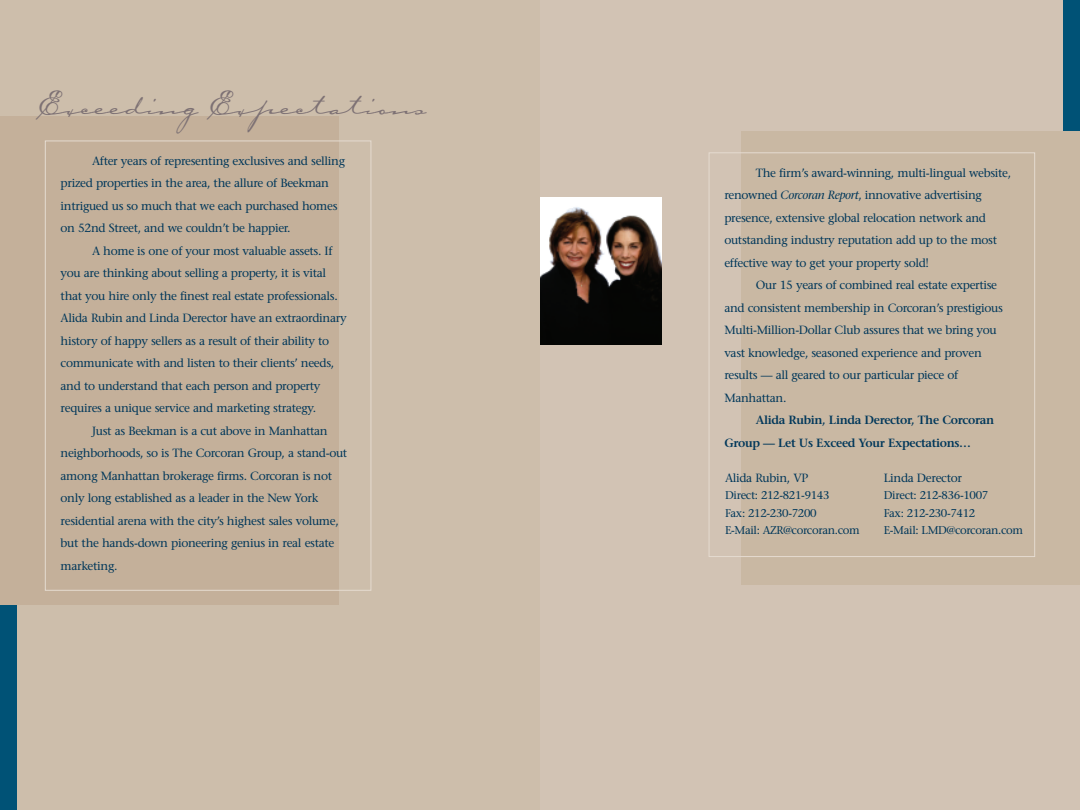
<style>
.page{position:relative;width:1080px;height:810px;background:#fff}
.page>*{position:absolute;margin:0;border:0;box-sizing:border-box;transform-origin:0 0}
.t1{font:43.75px "Carpenter ICG";color:#7d7174}
.t2{font:11.88px/22.5px "Stone Serif";letter-spacing:-.03em;color:#00375a}
.t3{font:600 11.88px/22.5px "Stone Serif";letter-spacing:-.03em;color:#00375a}
.t4{font:11.25px "Stone Serif";letter-spacing:-.03em;color:#00375a}
.s1{font-style:italic}
</style>
<div class="page">
<div style="left:0;top:0;width:547px;height:810px;background:#cdbeab"></div>
<div style="left:540px;top:0;width:540px;height:810px;background:#d2c3b4"></div>
<div style="left:1063px;top:0;width:17px;height:162px;background:#005276"></div>
<div style="left:742px;top:131px;width:338px;height:454px;background:#c9b8a3"></div>
<div style="left:709px;top:152px;width:326px;height:405px;border:1px solid #e5dbd0"></div>
<img style="left:540px;top:198px;width:121px;height:147px">
<div style="left:0;top:595px;width:16px;height:215px;background:#005276"></div>
<div style="left:0;top:116px;width:338px;height:488px;background:#c4b09a"></div>
<div style="left:45px;top:141px;width:326px;height:450px;border:1px solid #e5dbd0"></div>
<h1 class="t1" style="left:36px;top:73px;width:391px">Exceeding Expectations</h1>
<p class="t2" style="left:61px;top:151px;width:286px;text-indent:31px">After years of representing exclusives and selling prized properties in the area, the allure of Beekman intrigued us so much that we each purchased homes on 52nd Street, and we couldn’t be happier.</p>
<p class="t2" style="left:92px;top:241px;width:242px">A home is one of your most valuable assets. If</p>
<p class="t2" style="left:61px;top:263px;width:267px">you are thinking about selling a property, it is vital</p>
<p class="t2" style="left:61px;top:286px;width:279px">that you hire only the finest real estate professionals.</p>
<p class="t2" style="left:61px;top:308px;width:288px">Alida Rubin and Linda Derector have an extraordinary</p>
<p class="t2" style="left:61px;top:331px;width:270px">history of happy sellers as a result of their ability to</p>
<p class="t2" style="left:61px;top:353px;width:275px">communicate with and listen to their clients’ needs,</p>
<p class="t2" style="left:61px;top:376px;width:261px">and to understand that each person and property</p>
<p class="t2" style="left:61px;top:398px;width:257px">requires a unique service and marketing strategy.</p>
<p class="t2" style="left:92px;top:421px;width:237px">Just as Beekman is a cut above in Manhattan</p>
<p class="t2" style="left:61px;top:443px;width:288px">neighborhoods, so is The Corcoran Group, a stand-out</p>
<p class="t2" style="left:61px;top:466px;width:273px">among Manhattan brokerage firms. Corcoran is not</p>
<p class="t2" style="left:61px;top:488px;width:259px">only long established as a leader in the New York</p>
<p class="t2" style="left:61px;top:511px;width:280px">residential arena with the city’s highest sales volume,</p>
<p class="t2" style="left:61px;top:533px;width:275px">but the hands-down pioneering genius in real estate</p>
<p class="t2" style="left:61px;top:556px;width:58px">marketing.</p>
<p class="t2" style="left:724px;top:163px;width:288px;text-indent:32px">The firm’s award-winning, multi-lingual website, renowned <span class="s1">Corcoran Report</span>, innovative advertising presence, extensive global relocation network and outstanding industry reputation add up to the most effective way to get your property sold!</p>
<p class="t2" style="left:724px;top:275px;width:280px;text-indent:32px">Our 15 years of combined real estate expertise and consistent membership in Corcoran’s prestigious Multi-Million-Dollar Club assures that we bring you vast knowledge, seasoned experience and proven results — all geared to our particular piece of Manhattan.</p>
<p class="t3" style="left:724px;top:410px;width:271px;text-indent:32px">Alida Rubin, Linda Derector, The Corcoran<br>Group — Let Us Exceed Your Expectations…</p>
<p class="t2" style="left:725px;top:468px;width:85px">Alida Rubin, VP</p>
<p class="t2" style="left:884px;top:468px;width:80px">Linda Derector</p>
<p class="t4" style="left:725px;top:491px;width:106px">Direct: 212-821-9143</p>
<p class="t4" style="left:884px;top:491px;width:106px">Direct: 212-836-1007</p>
<p class="t4" style="left:725px;top:509px;width:93px">Fax: 212-230-7200</p>
<p class="t4" style="left:884px;top:509px;width:93px">Fax: 212-230-7412</p>
<p class="t4" style="left:725px;top:526px;width:136px">E-Mail: AZR@corcoran.com</p>
<p class="t4" style="left:884px;top:526px;width:141px">E-Mail: LMD@corcoran.com</p>
</div>
